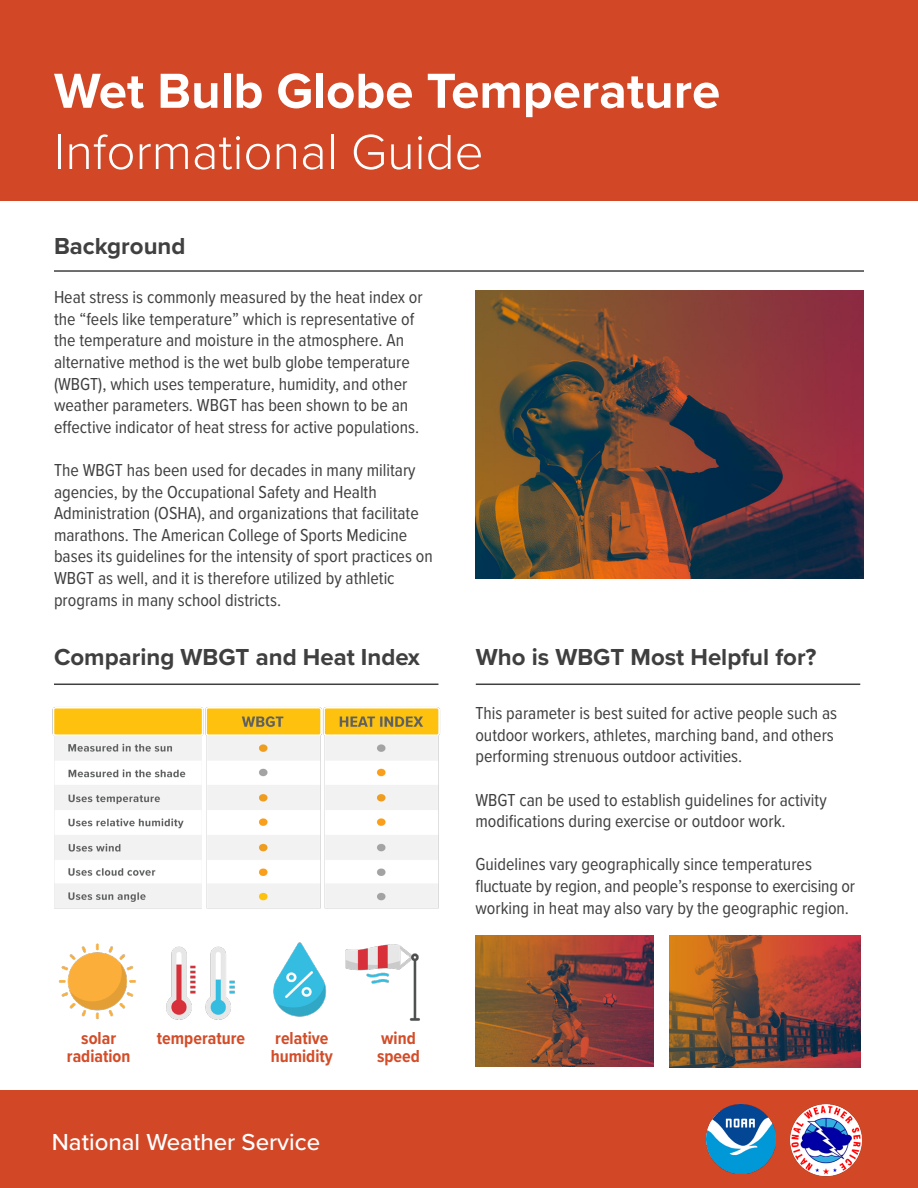
<style>
.page{position:relative;width:918px;height:1188px;background:#fff}
.page>*{position:absolute;margin:0;border:0;box-sizing:border-box;transform-origin:0 0}
.t1{font:700 51px/61.2px "Proxima Nova";color:#fff}
.t2{font:700 24px "Proxima Nova";color:#3f3f3f}
.t3{font:500 24px "Proxima Nova";color:#fff}
.t4{font:700 24px "Proxima Nova";color:#404040}
.t5{font:18px/21.6px "Proxima Nova Cond";color:#3f3f3f}
.t6{font:700 18px "Proxima Nova Cond";color:#d34d29}
.s1{font-weight:300}
</style>
<div class="page">
<div style="left:0;top:0;width:918px;height:201px;background:#d24726"></div>
<div style="left:0;top:1091px;width:918px;height:97px;background:#d24726"></div>
<hr style="left:54px;top:270px;width:810px;height:2px;background:#404040">
<img style="left:790px;top:1104px;width:72px;height:73px">
<img style="left:707px;top:1105px;width:69px;height:69px">
<img style="left:273px;top:942px;width:54px;height:75px">
<img style="left:166px;top:946px;width:69px;height:74px">
<img style="left:345px;top:944px;width:75px;height:77px">
<img style="left:58px;top:943px;width:78px;height:77px">
<img style="left:475px;top:290px;width:389px;height:289px">
<img style="left:52px;top:707px;width:388px;height:202px">
<img style="left:475px;top:936px;width:179px;height:131px">
<hr style="left:54px;top:684px;width:384px;height:1px;background:#404040">
<img style="left:670px;top:936px;width:190px;height:131px">
<hr style="left:476px;top:684px;width:384px;height:1px;background:#404040">
<p class="t1" style="left:54px;top:59px;width:668px">Wet Bulb Globe Temperature<br><span class="s1">Informational Guide</span></p>
<p class="t4" style="left:54px;top:229px;width:133px">Background</p>
<p class="t5" style="left:54px;top:286px;width:370px">Heat stress is commonly measured by the heat index or</p>
<p class="t5" style="left:54px;top:307px;width:362px">the “feels like temperature” which is representative of</p>
<p class="t5" style="left:54px;top:329px;width:352px">the temperature and moisture in the atmosphere. An</p>
<p class="t5" style="left:54px;top:350px;width:357px">alternative method is the wet bulb globe temperature</p>
<p class="t5" style="left:54px;top:372px;width:355px">(WBGT), which uses temperature, humidity, and other</p>
<p class="t5" style="left:54px;top:394px;width:356px">weather parameters. WBGT has been shown to be an</p>
<p class="t5" style="left:54px;top:415px;width:367px">effective indicator of heat stress for active populations.</p>
<p class="t5" style="left:54px;top:458px;width:380px">The WBGT has been used for decades in many military agencies, by the Occupational Safety and Health Administration (OSHA), and organizations that facilitate marathons. The American College of Sports Medicine bases its guidelines for the intensity of sport practices on WBGT as well, and it is therefore utilized by athletic programs in many school districts.</p>
<p class="t2" style="left:54px;top:639px;width:368px">Comparing WBGT and Heat Index</p>
<p class="t2" style="left:476px;top:639px;width:342px">Who is WBGT Most Helpful for?</p>
<p class="t6" style="left:81px;top:1025px;width:36px">solar</p>
<p class="t6" style="left:157px;top:1025px;width:90px">temperature</p>
<p class="t6" style="left:67px;top:1043px;width:65px">radiation</p>
<p class="t6" style="left:275px;top:1025px;width:55px">relative</p>
<p class="t6" style="left:271px;top:1043px;width:64px">humidity</p>
<p class="t3" style="left:52px;top:1124px;width:270px">National Weather Service</p>
<p class="t6" style="left:381px;top:1025px;width:36px">wind</p>
<p class="t6" style="left:377px;top:1043px;width:44px">speed</p>
<p class="t5" style="left:475px;top:702px;width:363px">This parameter is best suited for active people such as outdoor workers, athletes, marching band, and others performing strenuous outdoor activities.</p>
<p class="t5" style="left:475px;top:788px;width:353px">WBGT can be used to establish guidelines for activity modifications during exercise or outdoor work.</p>
<p class="t5" style="left:475px;top:853px;width:381px">Guidelines vary geographically since temperatures fluctuate by region, and people’s response to exercising or working in heat may also vary by the geographic region.</p>
</div>
